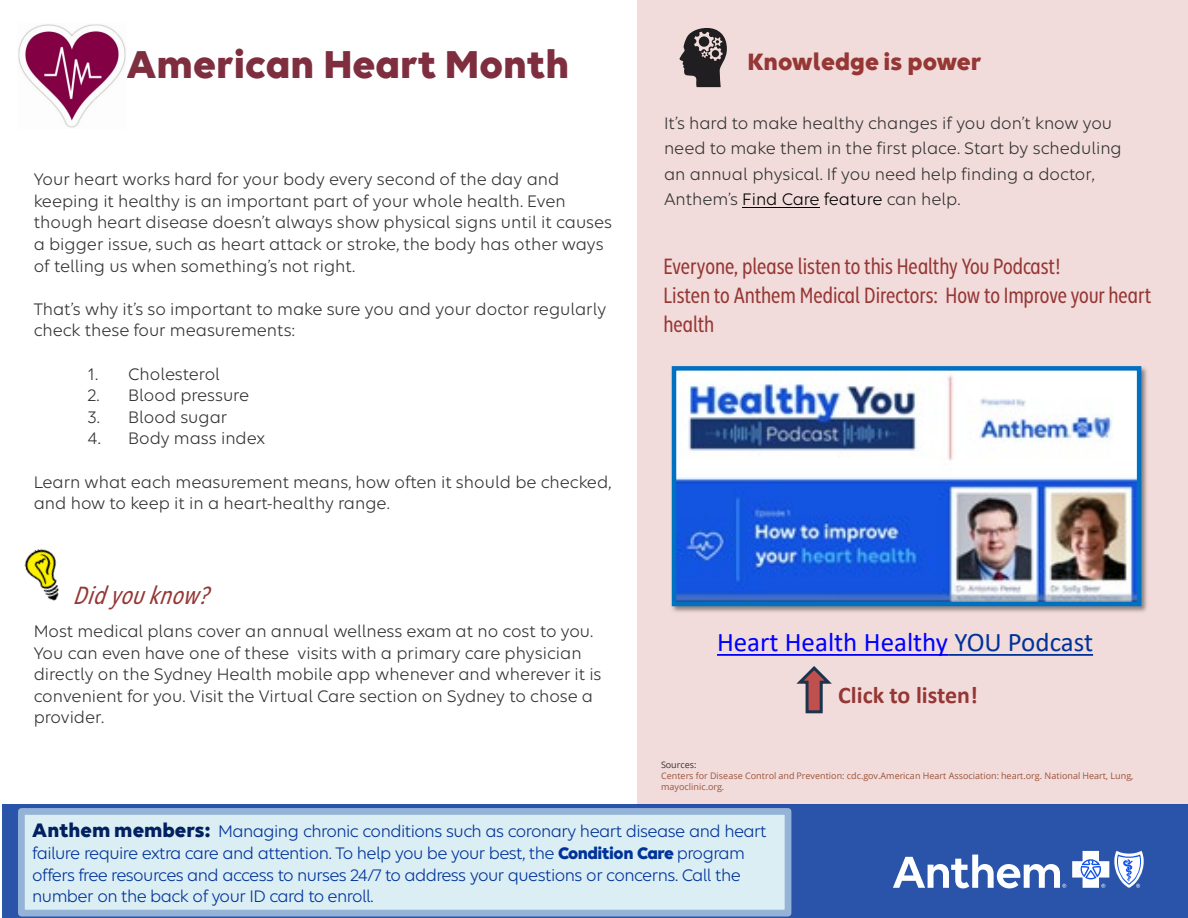
<style>
.page{position:relative;width:1188px;height:918px;background:#fff}
.page>*{position:absolute;margin:0;border:0;box-sizing:border-box;transform-origin:0 0}
.t1{font:700 42px "Elevance Sans";color:#7e2e3f}
.t2{font:27px "Calibri";color:#00f}
.t3{font:italic 500 27px "Elevance Sans Condensed";color:#953735}
.t4{font:700 25.5px "Elevance Sans";color:#953735}
.t5{font:500 24px/28.8px "Elevance Sans Condensed";color:#953735}
.t6{font:700 24px "Calibri";color:#953735}
.t7{font:18px/21.6px "Elevance Sans";color:#333}
.t8{font:18px/21.9px "Elevance Sans";letter-spacing:-.03em;color:#039}
.t9{font:9px/10.8px "Open Sans";letter-spacing:.005em;color:#9b533a}
.s1{color:#000}
.s2{color:#039}
.s3{color:#333}
.s4{font-weight:700;font-size:21px;color:#002060}
.s5{font-weight:700}
</style>
<div class="page">
<div style="left:637px;top:0;width:551px;height:805px;background:#f2dcdb"></div>
<div style="left:2px;top:805px;width:1186px;height:113px;background:#2a54a9"></div>
<svg style="left:893px;top:851px;width:251px;height:37px"></svg>
<div style="left:21px;top:811px;width:767px;height:102px;background:#dbeef4"></div>
<div style="left:18px;top:808px;width:773px;height:109px;border:7px solid #95b3d7"></div>
<hr style="left:742px;top:207px;width:78px;height:1px;background:#000">
<img style="left:671px;top:366px;width:476px;height:246px">
<img style="left:677px;top:371px;width:459px;height:230px">
<div style="left:672px;top:366px;width:469px;height:240px;border:4px solid #0070c0"></div>
<svg style="left:717px;top:654px;width:376px;height:2px"></svg>
<svg style="left:796px;top:666px;width:36px;height:48px"></svg>
<img style="left:24px;top:548px;width:35px;height:53px">
<img style="left:18px;top:24px;width:108px;height:104px">
<svg style="left:680px;top:28px;width:46px;height:59px"></svg>
<h2 class="t1" style="left:127px;top:39px;width:444px">American Heart Month</h2>
<p class="t7" style="left:34px;top:168px;width:580px">Your heart works hard for your body every second of the day and keeping it healthy is an important part of your whole health. Even though heart disease doesn’t always show physical signs until it causes a bigger issue, such as heart attack or stroke, the body has other ways of telling us when something’s not right.</p>
<p class="t7" style="left:34px;top:297px;width:574px">That’s why it’s so important to make sure you and your doctor regularly check these four measurements:</p>
<p class="t7" style="left:88px;top:362px;width:134px">1. Cholesterol</p>
<p class="t7" style="left:88px;top:384px;width:163px">2. Blood pressure</p>
<p class="t7" style="left:88px;top:405px;width:141px">3. Blood sugar</p>
<p class="t7" style="left:88px;top:427px;width:179px">4. Body mass index</p>
<p class="t7" style="left:34px;top:470px;width:579px">Learn what each measurement means, how often it should be checked, and how to keep it in a heart-healthy range.</p>
<p class="t3" style="left:73px;top:580px;width:146px">Didyouknow?</p>
<p class="t7" style="left:34px;top:620px;width:569px">Most medical plans cover an annual wellness exam at no cost to you.<br>You can even have one of these visits with a primary care physician directly on the Sydney Health mobile app whenever and wherever it is convenient for you. Visit the Virtual Care section on Sydney to chose a provider.</p>
<p class="t4" style="left:748px;top:47px;width:236px">Knowledge is power</p>
<p class="t7" style="left:664px;top:110px;width:459px;line-height:25.5px">It’s hard to make healthy changes if you don’t know you need to make them in the first place. Start by scheduling an annual physical. If you need help finding a doctor, Anthem’s <span class="s1">Find Care feature</span> can help.</p>
<p class="t5" style="left:663px;top:252px;width:399px">Everyone, please listen to this Healthy You Podcast!</p>
<p class="t5" style="left:664px;top:280px;width:489px">Listen to Anthem Medical Directors: How to Improve your heart health</p>
<p class="t2" style="left:717px;top:623px;width:378px">Heart Health Healthy <span class="s2">YOU Podcast</span></p>
<p class="t6" style="left:838px;top:678px;width:141px">Click to listen!</p>
<p class="t9" style="left:661px;top:759px;width:474px"><span class="s3">Sources:<br></span>Centers for Disease Control and Prevention: cdc.gov.American Heart Association: heart.org. National Heart, Lung, mayoclinic.org.</p>
<p class="t8" style="left:32px;top:819px;width:736px"><span class="s4">Anthem members:</span> Managing chronic conditions such as coronary heart disease and heart failure require extra care and attention. To help you be your best, the <span class="s5">Condition Care</span> program offers free resources and access to nurses 24/7 to address your questions or concerns. Call the number on the back of your ID card to enroll.</p>
</div>
